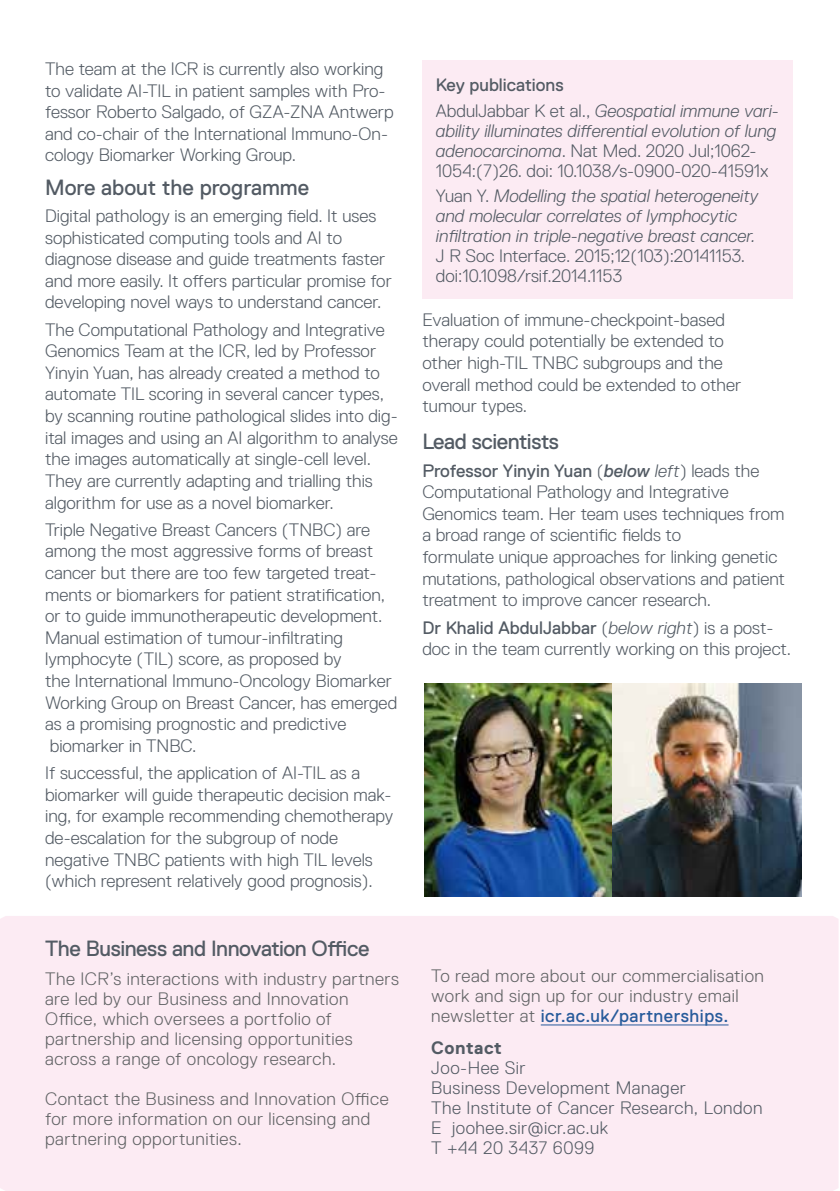
<style>
.page{position:relative;width:840px;height:1191px;background:#fff}
.page>*{position:absolute;margin:0;border:0;box-sizing:border-box;transform-origin:0 0}
.t1{font:22px "Replica";letter-spacing:-.02em;color:#535b64}
.t2{font:22px "Replica";color:#535b64}
.t3{font:300 18px/21.6px "Replica";color:#535b64}
.t4{font:300 18px/20px "Replica";letter-spacing:.025em;color:#616365}
.t5{font:italic 300 18px/20px "Replica";color:#535b64}
.t6{font:300 18px/20px "Replica";letter-spacing:.025em;color:#535b64}
.t7{font:700 18px "Replica";letter-spacing:.03em;color:#535b64}
.s1{font-weight:400;font-style:normal}
.s2{font-style:normal}
.s3{font-style:italic}
.s4{font-weight:400}
.s5{font-weight:400;font-style:italic}
.s6{font-weight:400;color:#275b9b}
</style>
<div class="page">
<img style="left:611px;top:683px;width:190px;height:213px">
<div style="left:422px;top:61px;width:370px;height:238px;background:#fcebf3"></div>
<div style="left:0;top:916px;width:838px;height:275px;background:#fcebf3"></div>
<hr style="left:540px;top:1024px;width:188px;height:1px;background:#275b9b">
<img style="left:424px;top:683px;width:187px;height:213px">
<p class="t3" style="left:45px;top:58px;width:350px">The team at the ICR is currently also working to validate AI-TIL in patient samples with Pro&shy;fessor Roberto Salgado, of GZA-ZNA Antwerp and co-chair of the International Immuno-On&shy;cology Biomarker Working Group.</p>
<p class="t2" style="left:45px;top:175px;width:265px">More about the programme</p>
<p class="t3" style="left:45px;top:205px;width:348px">Digital pathology is an emerging field. It uses sophisticated computing tools and AI to diagnose disease and guide treatments faster and more easily. It offers particular promise for developing novel ways to understand cancer.</p>
<p class="t3" style="left:45px;top:319px;width:354px">The Computational Pathology and Integrative Genomics Team at the ICR, led by Professor Yinyin Yuan, has already created a method to automate TIL scoring in several cancer types, by scanning routine pathological slides into dig&shy;ital images and using an AI algorithm to analyse the images automatically at single-cell level.<br>They are currently adapting and trialling this algorithm for use as a novel biomarker.</p>
<p class="t3" style="left:45px;top:519px;width:353px">Triple Negative Breast Cancers (TNBC) are among the most aggressive forms of breast cancer but there are too few targeted treat&shy;ments or biomarkers for patient stratification, or to guide immunotherapeutic development.<br>Manual estimation of tumour-infiltrating lymphocyte (TIL) score, as proposed by<br>the International Immuno-Oncology Biomarker Working Group on Breast Cancer, has emerged as a promising prognostic and predictive biomarker in TNBC.</p>
<p class="t3" style="left:45px;top:762px;width:349px">If successful, the application of AI-TIL as a biomarker will guide therapeutic decision mak&shy;ing, for example recommending chemotherapy de-escalation for the subgroup of node negative TNBC patients with high TIL levels (which represent relatively good prognosis).</p>
<p class="t1" style="left:45px;top:936px;width:326px">The Business and Innovation Office</p>
<p class="t4" style="left:45px;top:969px;width:355px">The ICR’s interactions with industry partners are led by our Business and Innovation Office, which oversees a portfolio of partnership and licensing opportunities across a range of oncology research.</p>
<p class="t4" style="left:45px;top:1089px;width:345px">Contact the Business and Innovation Office for more information on our licensing and partnering opportunities.</p>
<p class="t5" style="left:435px;top:72px;width:344px;line-height:25.6px"><span class="s1">Key publications<br></span><span class="s2">AbdulJabbar K et al.,</span> Geospatial immune vari-</p>
<p class="t3" style="left:435px;top:120px;width:342px;line-height:20px"><span class="s3">ability illuminates differential evolution of lung adenocarcinoma</span>. Nat Med. 2020 Jul;1062-<br>1054:(7)26. doi: 10.1038/s-0900-020-41591x</p>
<p class="t5" style="left:435px;top:186px;width:324px"><span class="s2">Yuan Y.</span> Modelling the spatial heterogeneity and molecular correlates of lymphocytic infiltration in triple-negative breast cancer.</p>
<p class="t3" style="left:435px;top:246px;width:311px;line-height:20px">J R Soc Interface. 2015;12(103):20141153. doi:10.1098/rsif.2014.1153</p>
<p class="t3" style="left:422px;top:309px;width:320px">Evaluation of immune-checkpoint-based therapy could potentially be extended to other high-TIL TNBC subgroups and the overall method could be extended to other tumour types.</p>
<p class="t1" style="left:422px;top:429px;width:138px">Lead scientists</p>
<p class="t3" style="left:422px;top:459px;width:364px"><span class="s4">Professor Yinyin Yuan</span> (<span class="s5">below</span> <span class="s3">left</span>) leads the Computational Pathology and Integrative Genomics team. Her team uses techniques from a broad range of scientific fields to<br>formulate unique approaches for linking genetic mutations, pathological observations and patient treatment to improve cancer research.</p>
<p class="t3" style="left:422px;top:617px;width:370px"><span class="s4">Dr Khalid AbdulJabbar</span> (<span class="s3">below right</span>) is a post&shy;doc in the team currently working on this project.</p>
<p class="t4" style="left:431px;top:966px;width:334px">To read more about our commercialisation work and sign up for our industry email newsletter at <span class="s6">icr.ac.uk/partnerships.</span></p>
<p class="t7" style="left:431px;top:1037px;width:72px">Contact</p>
<p class="t6" style="left:431px;top:1057px;width:332px">Joo-Hee Sir<br>Business Development Manager<br>The Institute of Cancer Research, London<br>E joohee.sir@icr.ac.uk<br>T +44 20 3437 6099</p>
</div>
